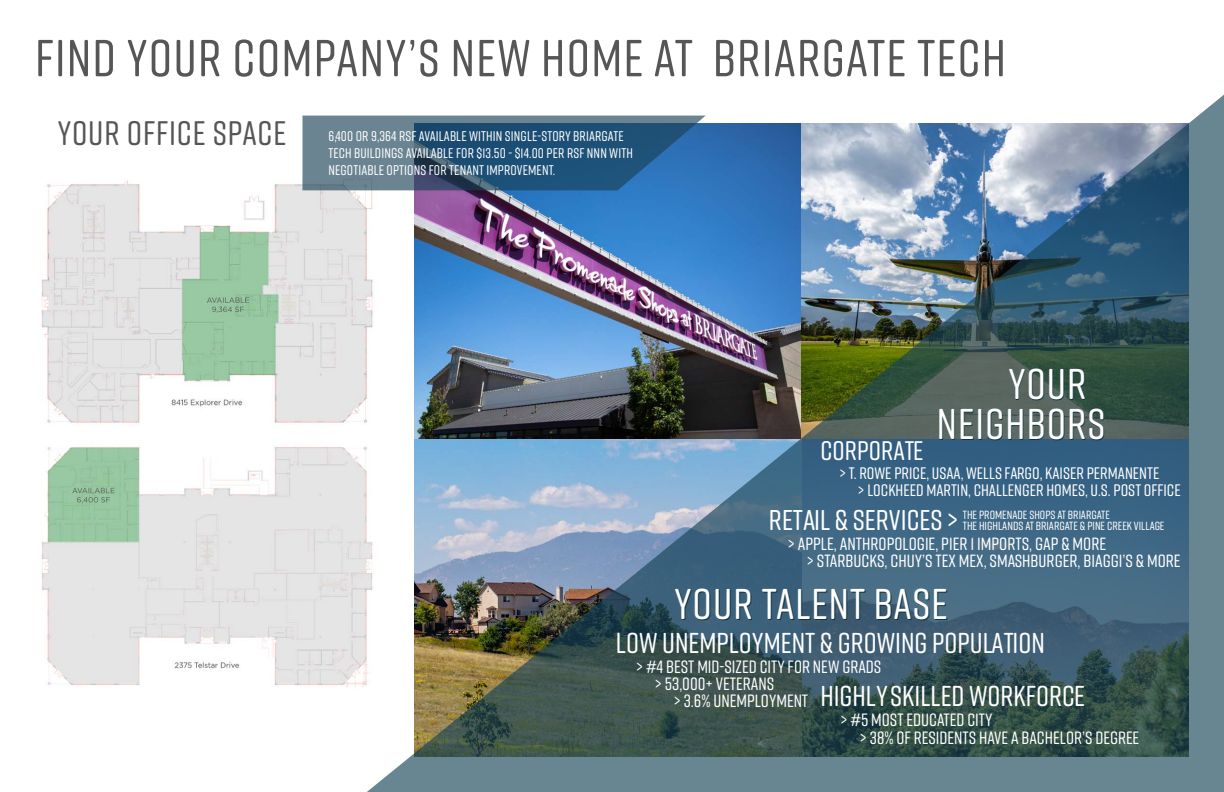
<style>
.page{position:relative;width:1224px;height:792px;background:#fff}
.page>*{position:absolute;margin:0;border:0;box-sizing:border-box;transform-origin:0 0}
.t1{font:500 52px "Rift Soft";letter-spacing:.025em;color:#565656}
.t2{font:500 43px "Rift Soft";letter-spacing:.025em;color:#feffff}
.t3{font:500 43px/40px "Rift Soft";letter-spacing:.025em;color:#fff}
.t4{font:500 34px "Rift Soft";letter-spacing:.025em;color:#565656}
.t5{font:500 28.8px "Rift Soft";color:#fff}
.t6{font:500 28.6px "Rift Soft";color:#fff}
.t7{font:500 26.9px "Rift Soft";color:#fff}
.t8{font:500 17.8px/18.9px "Rift Soft";color:#fff}
.t9{font:500 17.7px/17.2px "Rift Soft";color:#fff}
.t10{font:500 16.6px/17.6px "Rift Soft";color:#fff}
.t11{font:500 14px/16.8px "Rift Soft";letter-spacing:.01em;color:#fff}
.t12{font:500 11.8px/10.6px "Rift Soft";color:#fff}
</style>
<div class="page">
<img style="left:41px;top:180px;width:304px;height:506px">
<svg style="left:302px;top:116px;width:43px;height:74px"></svg>
<img style="left:345px;top:94px;width:879px;height:698px">
<h1 class="t1" style="left:35px;top:21px;width:972px">FIND YOUR COMPANY’S NEW HOME AT BRIARGATE TECH</h1>
<h3 class="t4" style="left:58px;top:109px;width:230px">YOUR OFFICE SPACE</h3>
<p class="t11" style="left:328px;top:127px;width:306px">6,400 OR 9,364 RSF AVAILABLE WITHIN SINGLE-STORY BRIARGATE<br>TECH BUILDINGS AVAILABLE FOR $13.50 - $14.00 PER RSF NNN WITH<br>NEGOTIABLE OPTIONS FOR TENANT IMPROVEMENT.</p>
<h2 class="t3" style="left:937px;top:363px;width:170px;text-indent:71px">YOUR<br>NEIGHBORS</h2>
<h3 class="t7" style="left:821px;top:432px;width:104px">CORPORATE</h3>
<p class="t10" style="left:858px;top:463px;width:325px;text-indent:-18px">&gt; T. ROWE PRICE, USAA, WELLS FARGO, KAISER PERMANENTE<br>&gt; LOCKHEED MARTIN, CHALLENGER HOMES, U.S. POST OFFICE</p>
<h3 class="t6" style="left:769px;top:500px;width:191px">RETAIL &amp; SERVICES &gt;</h3>
<p class="t12" style="left:963px;top:509px;width:203px">THE PROMENADE SHOPS AT BRIARGATE<br>THE HIGHLANDS AT BRIARGATE &amp; PINE CREEK VILLAGE</p>
<p class="t9" style="left:806px;top:534px;width:376px;text-indent:-19px">&gt; APPLE, ANTHROPOLOGIE, PIER 1 IMPORTS, GAP &amp; MORE<br>&gt; STARBUCKS, CHUY’S TEX MEX, SMASHBURGER, BIAGGI’S &amp; MORE</p>
<h2 class="t2" style="left:674px;top:574px;width:275px">YOUR TALENT BASE</h2>
<h3 class="t5" style="left:616px;top:622px;width:430px">LOW UNEMPLOYMENT &amp; GROWING POPULATION</h3>
<p class="t8" style="left:636px;top:656px;width:247px">&gt; #4 BEST MID-SIZED CITY FOR NEW GRADS</p>
<p class="t8" style="left:655px;top:673px;width:121px">&gt; 53,000+ VETERANS</p>
<p class="t8" style="left:673px;top:691px;width:136px">&gt; 3.6% UNEMPLOYMENT</p>
<h3 class="t5" style="left:820px;top:675px;width:266px">HIGHLY SKILLED WORKFORCE</h3>
<p class="t8" style="left:860px;top:709px;width:281px;text-indent:-20px">&gt; #5 MOST EDUCATED CITY<br>&gt; 38% OF RESIDENTS HAVE A BACHELOR’S DEGREE</p>
</div>
